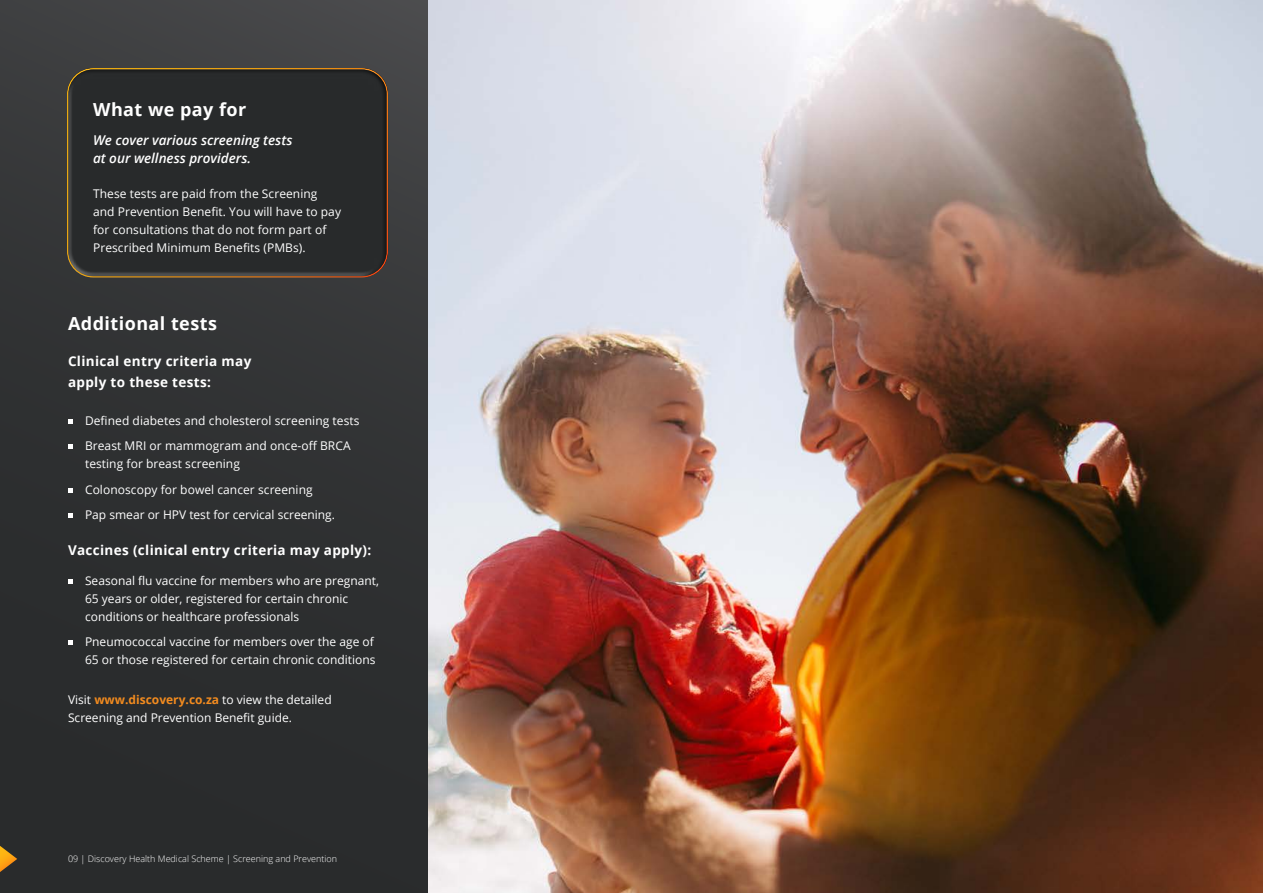
<style>
.page{position:relative;width:1263px;height:893px;background:#fff}
.page>*{position:absolute;margin:0;border:0;box-sizing:border-box;transform-origin:0 0}
.t1{font:700 18px "Open Sans";letter-spacing:.025em;color:#fff}
.t2{font:700 13.5px/21px "Open Sans";letter-spacing:.025em;color:#fff}
.t3{font:italic 600 13.5px/18px "Open Sans";color:#fff}
.t4{font:12px/18px "Open Sans";color:#fff}
.t5{font:300 9px "Open Sans";color:#fff}
.s1{font-weight:700;color:#f28b1f}
</style>
<div class="page">
<img style="left:427px;top:0;width:836px;height:893px">
<div style="left:0;top:0;width:427px;height:893px;background:linear-gradient(to bottom,#3f4042,#252728)"></div>
<svg style="left:68px;top:419px;width:4px;height:5px"></svg>
<svg style="left:68px;top:445px;width:4px;height:4px"></svg>
<svg style="left:68px;top:488px;width:4px;height:4px"></svg>
<svg style="left:68px;top:513px;width:4px;height:4px"></svg>
<svg style="left:68px;top:579px;width:4px;height:4px"></svg>
<svg style="left:68px;top:640px;width:4px;height:5px"></svg>
<div style="left:66px;top:69px;width:321px;height:215px;background:#fff;opacity:.3"></div>
<svg style="left:67px;top:61px;width:328px;height:216px;background:#2d2d2c"></svg>
<svg style="left:0;top:846px;width:17px;height:26px"></svg>
<h1 class="t1" style="left:93px;top:97px;width:155px">What we pay for</h1>
<p class="t3" style="left:93px;top:131px;width:201px">We cover various screening tests at our wellness providers.</p>
<p class="t4" style="left:93px;top:184px;width:249px">These tests are paid from the Screening and Prevention Benefit. You will have to pay for consultations that do not form part of Prescribed Minimum Benefits (PMBs).</p>
<h1 class="t1" style="left:68px;top:310px;width:150px">Additional tests</h1>
<p class="t2" style="left:68px;top:350px;width:185px">Clinical entry criteria may apply to these tests:</p>
<p class="t4" style="left:85px;top:408px;width:276px;line-height:25.2px">Defined diabetes and cholesterol screening tests<br>Breast MRI or mammogram and once-off BRCA</p>
<p class="t4" style="left:85px;top:451px;width:251px;line-height:25.2px">testing for breast screening<br>Colonoscopy for bowel cancer screening<br>Pap smear or HPV test for cervical screening.</p>
<p class="t2" style="left:68px;top:540px;width:305px">Vaccines (clinical entry criteria may apply):</p>
<p class="t4" style="left:85px;top:571px;width:295px">Seasonal flu vaccine for members who are pregnant,<br>65 years or older, registered for certain chronic conditions or healthcare professionals</p>
<p class="t4" style="left:85px;top:633px;width:292px">Pneumococcal vaccine for members over the age of<br>65 or those registered for certain chronic conditions</p>
<p class="t4" style="left:68px;top:691px;width:265px">Visit <span class="s1">www.discovery.co.za</span> to view the detailed<br>Screening and Prevention Benefit guide.</p>
<p class="t5" style="left:68px;top:853px;width:271px">09 | Discovery Health Medical Scheme | Screening and Prevention</p>
</div>
